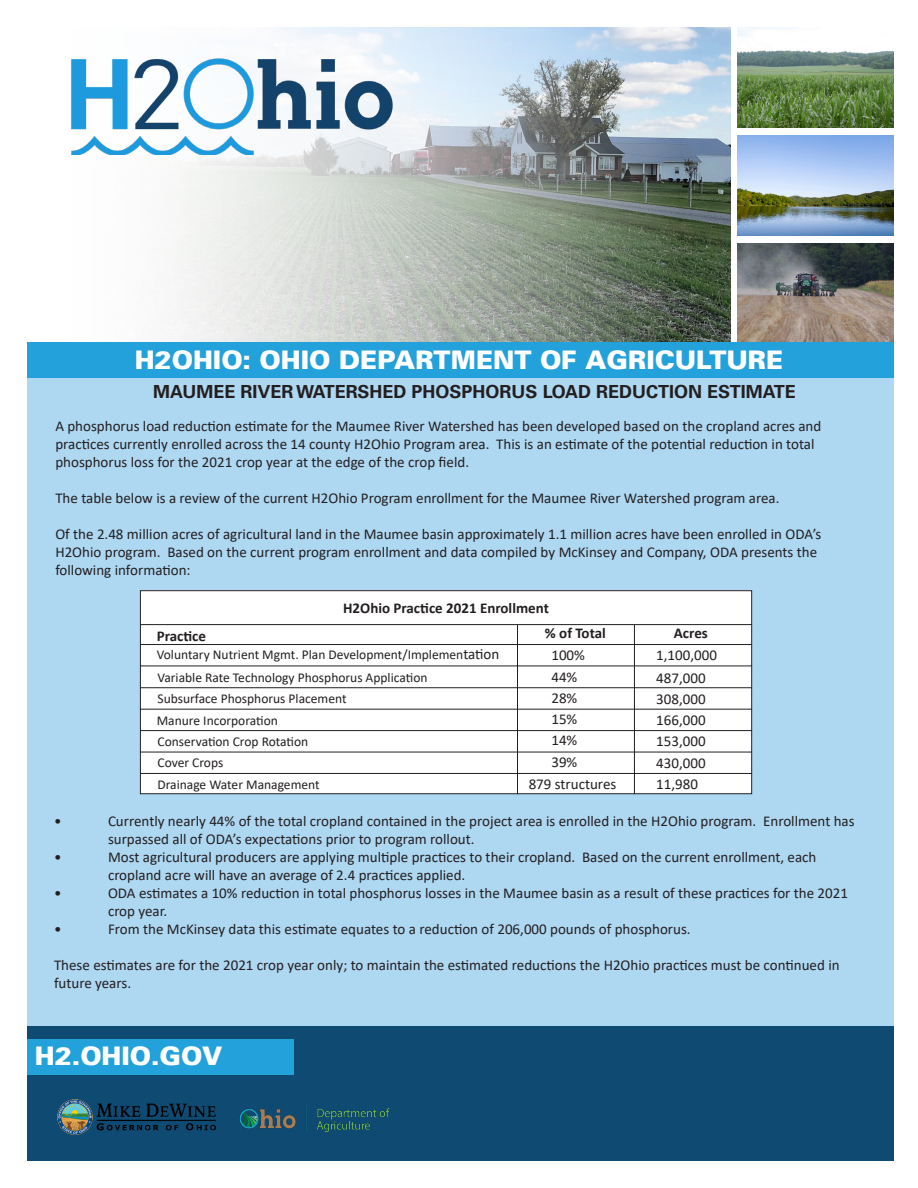
<style>
.page{position:relative;width:918px;height:1188px;background:#fff}
.page>*{position:absolute;margin:0;border:0;box-sizing:border-box;transform-origin:0 0}
.t1{font:900 25.5px "Univers";color:#fff}
.t2{font:700 18px "Univers LT Std";color:#231f20}
.t3{font:15px/18px "Calibri";color:#231f20}
.t4{font:700 15px "Calibri";color:#231f20}
.t5{font:13.5px "Calibri";color:#231f20}
.s1{font-size:15px}
</style>
<div class="page">
<img style="left:32px;top:27px;width:699px;height:316px">
<img style="left:737px;top:27px;width:157px;height:100px">
<img style="left:737px;top:135px;width:157px;height:100px">
<img style="left:737px;top:243px;width:157px;height:100px">
<img style="left:32px;top:27px;width:429px;height:128px">
<div style="left:27px;top:343px;width:867px;height:35px;background:#23a1da"></div>
<div style="left:27px;top:378px;width:867px;height:648px;background:#aed7f1"></div>
<div style="left:27px;top:1026px;width:867px;height:135px;background:#0f4a72"></div>
<div style="left:27px;top:1039px;width:267px;height:36px;background:#23a1da"></div>
<img style="left:57px;top:1099px;width:159px;height:36px">
<img style="left:239px;top:1105px;width:151px;height:28px">
<div style="left:140px;top:591px;width:612px;height:203px;background:#fff"></div>
<div style="left:140px;top:590px;width:612px;height:204px;border:1px solid #231f20"></div>
<hr style="left:140px;top:624px;width:612px;height:1px;background:#231f20">
<hr style="left:140px;top:644px;width:612px;height:1px;background:#231f20">
<hr style="left:634px;top:625px;width:1px;height:169px;background:#231f20">
<hr style="left:517px;top:625px;width:1px;height:169px;background:#231f20">
<hr style="left:140px;top:666px;width:612px;height:1px;background:#231f20">
<hr style="left:140px;top:687px;width:612px;height:1px;background:#231f20">
<hr style="left:140px;top:709px;width:612px;height:1px;background:#231f20">
<hr style="left:140px;top:730px;width:612px;height:1px;background:#231f20">
<hr style="left:140px;top:752px;width:612px;height:1px;background:#231f20">
<hr style="left:140px;top:773px;width:612px;height:1px;background:#231f20">
<p class="t1" style="left:135px;top:343px;width:650px">H2OHIO: OHIO DEPARTMENT OF AGRICULTURE</p>
<p class="t2" style="left:153px;top:381px;width:644px">MAUMEE RIVER WATERSHED PHOSPHORUS LOAD REDUCTION ESTIMATE</p>
<p class="t3" style="left:55px;top:416px;width:768px">A phosphorus load reduction estimate for the Maumee River Watershed has been developed based on the cropland acres and practices currently enrolled across the 14 county H2Ohio Program area. This is an estimate of the potential reduction in total phosphorus loss for the 2021 crop year at the edge of the crop field.</p>
<p class="t3" style="left:55px;top:488px;width:726px">The table below is a review of the current H2Ohio Program enrollment for the Maumee River Watershed program area.</p>
<p class="t3" style="left:55px;top:524px;width:768px">Of the 2.48 million acres of agricultural land in the Maumee basin approximately 1.1 million acres have been enrolled in ODA’s<br>H2Ohio program. Based on the current program enrollment and data compiled by McKinsey and Company, ODA presents the following information:</p>
<p class="t4" style="left:343px;top:597px;width:207px">H2Ohio Practice 2021 Enrollment</p>
<p class="t4" style="left:157px;top:625px;width:51px">Practice</p>
<p class="t4" style="left:545px;top:623px;width:62px">% of Total</p>
<p class="t4" style="left:674px;top:623px;width:36px">Acres</p>
<p class="t5" style="left:157px;top:645px;width:344px">Voluntary Nutrient Mgmt. Plan Development/Implemen<span class="s1">tation</span></p>
<p class="t3" style="left:551px;top:646px;width:35px">100%</p>
<p class="t3" style="left:656px;top:646px;width:62px">1,100,000</p>
<p class="t5" style="left:158px;top:668px;width:272px">Variable Rate Technology Phosphorus Application</p>
<p class="t5" style="left:158px;top:689px;width:191px">Subsurface Phosphorus Placement</p>
<p class="t5" style="left:157px;top:711px;width:123px">Manure Incorporation</p>
<p class="t5" style="left:158px;top:732px;width:152px">Conservation Crop Rotation</p>
<p class="t5" style="left:158px;top:754px;width:67px">Cover Crops</p>
<p class="t5" style="left:158px;top:775px;width:164px">Drainage Water Management</p>
<p class="t3" style="left:551px;top:667px;width:27px">44%</p>
<p class="t3" style="left:551px;top:688px;width:27px">28%</p>
<p class="t3" style="left:551px;top:710px;width:27px">15%</p>
<p class="t3" style="left:551px;top:731px;width:27px">14%</p>
<p class="t3" style="left:551px;top:752px;width:27px">39%</p>
<p class="t3" style="left:529px;top:774px;width:89px">879 structures</p>
<p class="t3" style="left:656px;top:668px;width:51px">487,000</p>
<p class="t3" style="left:656px;top:689px;width:51px">308,000</p>
<p class="t3" style="left:656px;top:711px;width:51px">166,000</p>
<p class="t3" style="left:656px;top:731px;width:51px">153,000</p>
<p class="t3" style="left:656px;top:754px;width:51px">430,000</p>
<p class="t3" style="left:656px;top:774px;width:43px">11,980</p>
<p class="t3" style="left:54px;top:811px;width:9px">•</p>
<p class="t3" style="left:108px;top:811px;width:748px">Currently nearly 44% of the total cropland contained in the project area is enrolled in the H2Ohio program. Enrollment has surpassed all of ODA’s expectations prior to program rollout.</p>
<p class="t3" style="left:54px;top:847px;width:9px">•</p>
<p class="t3" style="left:108px;top:847px;width:710px">Most agricultural producers are applying multiple practices to their cropland. Based on the current enrollment, each cropland acre will have an average of 2.4 practices applied.</p>
<p class="t3" style="left:54px;top:883px;width:9px">•</p>
<p class="t3" style="left:108px;top:883px;width:742px">ODA estimates a 10% reduction in total phosphorus losses in the Maumee basin as a result of these practices for the 2021 crop year.</p>
<p class="t3" style="left:54px;top:919px;width:9px">•</p>
<p class="t3" style="left:108px;top:919px;width:584px">From the McKinsey data this estimate equates to a reduction of 206,000 pounds of phosphorus.</p>
<p class="t3" style="left:54px;top:955px;width:787px">These estimates are for the 2021 crop year only; to maintain the estimated reductions the H2Ohio practices must be continued in future years.</p>
<p class="t1" style="left:35px;top:1039px;width:189px">H2.OHIO.GOV</p>
</div>
